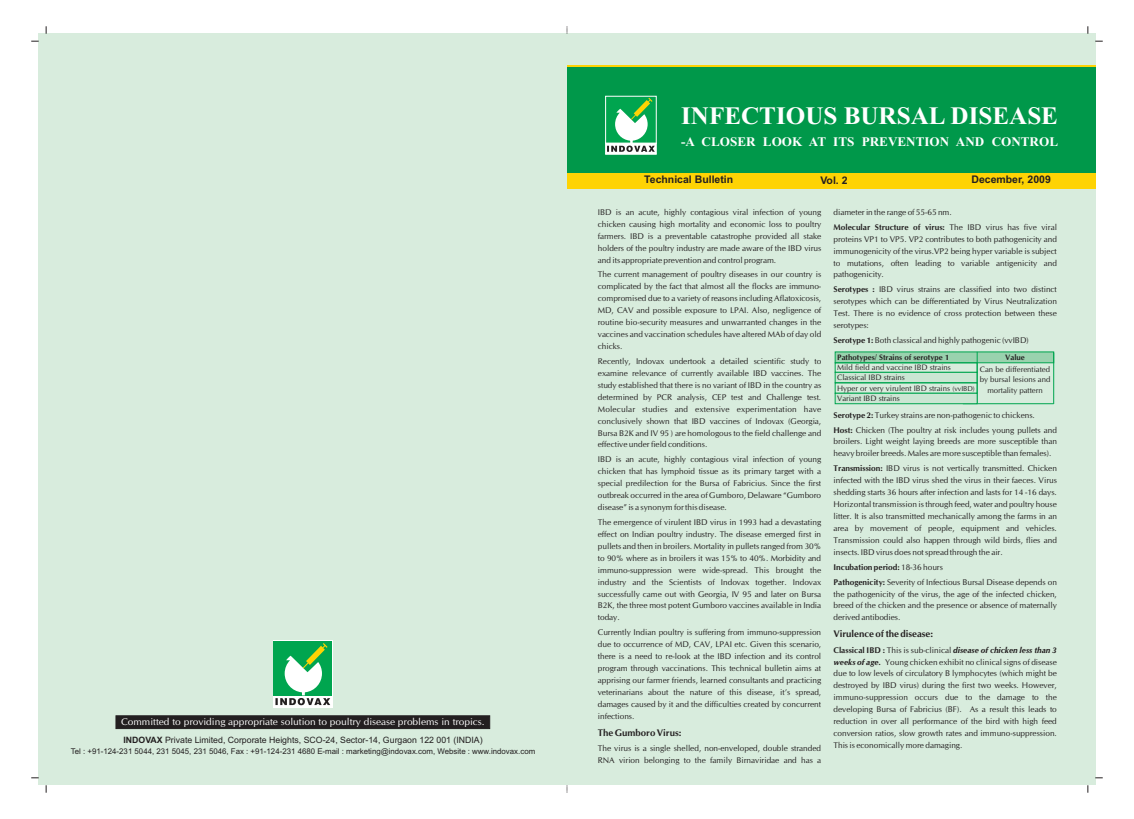
<style>
.page{position:relative;width:1134px;height:819px;background:#fff}
.page>*{position:absolute;margin:0;border:0;box-sizing:border-box;transform-origin:0 0}
.t1{font:700 25.11px "Times New Roman";color:#fff}
.t2{font:700 13.12px "Times New Roman";color:#fff}
.t3{font:700 10.5px "Arial";color:#231f20}
.t4{font:9.71px "CG Omega";color:#fff;scale:1.05 1}
.t5{font:700 9.62px "CG Omega";color:#231f20}
.t6{font:8.75px "Arial";color:#231f20}
.t7{font:8.31px/11.9px "CG Omega";color:#231f20;text-align:justify}
.t8{font:7.88px/10.3px "CG Omega";color:#231f20;text-align:center}
.t9{font:7.88px "Arial";color:#231f20}
.t10{font:700 7.88px "CG Omega";color:#231f20}
.s1{font-weight:700}
.s2{font-size:7px}
.s3{font-weight:700;font-style:italic}
</style>
<div class="page">
<div style="left:567px;top:34px;width:528px;height:751px;background:#d8ecdd"></div>
<div style="left:39px;top:34px;width:528px;height:751px;background:#d8ecdd"></div>
<div style="left:567px;top:65px;width:528px;height:124px;background:#fed304"></div>
<div style="left:567px;top:67px;width:528px;height:105px;background:#00984a"></div>
<svg style="left:605px;top:95px;width:52px;height:60px"></svg>
<div style="left:116px;top:716px;width:374px;height:13px;background:#231f20"></div>
<div style="left:273px;top:640px;width:60px;height:68px;background:#fff"></div>
<div style="left:274px;top:641px;width:58px;height:54px;background:#00a54f"></div>
<svg style="left:275px;top:643px;width:55px;height:62px"></svg>
<svg style="left:835px;top:351px;width:219px;height:12px;background:#83cba0"></svg>
<svg style="left:835px;top:372px;width:142px;height:11px"></svg>
<hr style="left:977px;top:352px;width:1px;height:52px;background:#00a54f">
<hr style="left:1053px;top:353px;width:1px;height:51px;background:#00a54f">
<hr style="left:963px;top:404px;width:91px;height:1px;background:#00a54f">
<svg style="left:835px;top:393px;width:143px;height:11px"></svg>
<p class="t4" style="left:121px;top:717px;width:348px">Committed to providing appropriate solution to poultry disease problems in tropics.</p>
<p class="t6" style="left:123px;top:736px;width:361px"><span class="s1">INDOVAX</span> Private Limited, Corporate Heights, SCO-24, Sector-14, Gurgaon 122 001 (INDIA)</p>
<p class="t9" style="left:71px;top:749px;width:466px">Tel : +91-124-231 5044, 231 5045, 231 5046, Fax : +91-124-231 4680 E-mail : marketing@indovax.com, Website : www.indovax.com</p>
<h1 class="t1" style="left:681px;top:107px;width:378px">INFECTIOUS BURSAL DISEASE</h1>
<h2 class="t2" style="left:681px;top:137px;width:378px">-A CLOSER LOOK AT ITS PREVENTION AND CONTROL</h2>
<p class="t3" style="left:971px;top:176px;width:81px">December, 2009</p>
<p class="t7" style="left:834px;top:205px;width:225px;line-height:14.9px">diameter in the range of 55-65 nm.<br><span class="s1">Molecular Structure of virus:</span> The IBD virus has five viral</p>
<p class="t7" style="left:834px;top:234px;width:225px">proteins VP1 to VP5. VP2 contributes to both pathogenicity and immunogenicity of the virus.VP2 being hyper variable is subject to mutations, often leading to variable antigenicity and pathogenicity.</p>
<p class="t7" style="left:834px;top:284px;width:225px"><span class="s1">Serotypes :</span> IBD virus strains are classified into two distinct serotypes which can be differentiated by Virus Neutralization Test. There is no evidence of cross protection between these serotypes:</p>
<p class="t7" style="left:834px;top:335px;width:197px"><span class="s1">Serotype 1:</span> Both classical and highly pathogenic (vvIBD)</p>
<p class="t3" style="left:644px;top:176px;width:91px">Technical Bulletin</p>
<p class="t3" style="left:820px;top:177px;width:29px">Vol. 2</p>
<p class="t7" style="left:598px;top:207px;width:225px">IBD is an acute, highly contagious viral infection of young chicken causing high mortality and economic loss to poultry farmers. IBD is a preventable catastrophe provided all stake holders of the poultry industry are made aware of the IBD virus and its appropriate prevention and control program.</p>
<p class="t7" style="left:598px;top:269px;width:225px">The current management of poultry diseases in our country is complicated by the fact that almost all the flocks are immuno&shy;compromised due to a variety of reasons including Aflatoxicosis, MD, CAV and possible exposure to LPAI. Also, negligence of routine bio-security measures and unwarranted changes in the vaccines and vaccination schedules have altered MAb of day old chicks.</p>
<p class="t7" style="left:598px;top:356px;width:225px">Recently, Indovax undertook a detailed scientific study to examine relevance of currently available IBD vaccines. The study established that there is no variant of IBD in the country as determined by PCR analysis, CEP test and Challenge test.<br>Molecular studies and extensive experimentation have conclusively shown that IBD vaccines of Indovax (Georgia, Bursa B2K and IV 95 ) are homologous to the field challenge and effective under field conditions.</p>
<p class="t7" style="left:598px;top:454px;width:225px">IBD is an acute, highly contagious viral infection of young chicken that has lymphoid tissue as its primary target with a special predilection for the Bursa of Fabricius. Since the first outbreak occurred in the area of Gumboro, Delaware “Gumboro disease” is a synonym for this disease.</p>
<p class="t7" style="left:598px;top:517px;width:225px">The emergence of virulent IBD virus in 1993 had a devastating effect on Indian poultry industry. The disease emerged first in pullets and then in broilers. Mortality in pullets ranged from 30% to 90% where as in broilers it was 15% to 40%. Morbidity and immuno-suppression were wide-spread. This brought the industry and the Scientists of Indovax together. Indovax successfully came out with Georgia, IV 95 and later on Bursa B2K, the three most potent Gumboro vaccines available in India today.</p>
<p class="t7" style="left:598px;top:627px;width:225px">Currently Indian poultry is suffering from immuno-suppression due to occurrence of MD, CAV, LPAI etc. Given this scenario, there is a need to re-look at the IBD infection and its control program through vaccinations. This technical bulletin aims at apprising our farmer friends, learned consultants and practicing veterinarians about the nature of this disease, it’s spread, damages caused by it and the difficulties created by concurrent infections.</p>
<p class="t5" style="left:598px;top:728px;width:85px">The Gumboro Virus:</p>
<p class="t7" style="left:598px;top:743px;width:225px">The virus is a single shelled, non-enveloped, double stranded<br>RNA virion belonging to the family Birnaviridae and has a</p>
<p class="t10" style="left:837px;top:354px;width:114px">Pathotypes/ Strains of serotype 1</p>
<p class="t8" style="left:837px;top:363px;width:139px;text-align:left">Mild field and vaccine IBD strains<br>Classical IBD strains<br>Hyper or very virulent IBD strains <span class="s2">(vvIBD)<br></span>Variant IBD strains</p>
<p class="t10" style="left:1005px;top:354px;width:21px">Value</p>
<p class="t8" style="left:980px;top:365px;width:72px">Can be differentiated by bursal lesions and mortality pattern</p>
<p class="t7" style="left:834px;top:408px;width:225px;line-height:14.9px"><span class="s1">Serotype 2:</span> Turkey strains are non-pathogenic to chickens.<br><span class="s1">Host:</span> Chicken (The poultry at risk includes young pullets and</p>
<p class="t7" style="left:834px;top:436px;width:225px">broilers. Light weight laying breeds are more susceptible than heavy broiler breeds. Males are more susceptible than females).</p>
<p class="t7" style="left:834px;top:463px;width:225px"><span class="s1">Transmission:</span> IBD virus is not vertically transmitted. Chicken infected with the IBD virus shed the virus in their faeces. Virus shedding starts 36 hours after infection and lasts for 14 -16 days.<br>Horizontal transmission is through feed, water and poultry house litter. It is also transmitted mechanically among the farms in an area by movement of people, equipment and vehicles.<br>Transmission could also happen through wild birds, flies and insects. IBD virus does not spread through the air.</p>
<p class="t7" style="left:834px;top:560px;width:225px;line-height:14.9px"><span class="s1">Incubation period:</span> 18-36 hours<br><span class="s1">Pathogenicity:</span> Severity of Infectious Bursal Disease depends on</p>
<p class="t7" style="left:834px;top:588px;width:225px">the pathogenicity of the virus, the age of the infected chicken, breed of the chicken and the presence or absence of maternally derived antibodies.</p>
<p class="t5" style="left:834px;top:630px;width:101px">Virulence of the disease:</p>
<p class="t7" style="left:834px;top:644px;width:225px"><span class="s1">Classical IBD :</span> This is sub-clinical <span class="s3">disease of chicken less than 3 weeks of age.</span> Young chicken exhibit no clinical signs of disease due to low levels of circulatory B lymphocytes (which might be destroyed by IBD virus) during the first two weeks. However, immuno-suppression occurs due to the damage to the developing Bursa of Fabricius (BF). As a result this leads to reduction in over all performance of the bird with high feed conversion ratios, slow growth rates and immuno-suppression.<br>This is economically more damaging.</p>
</div>
